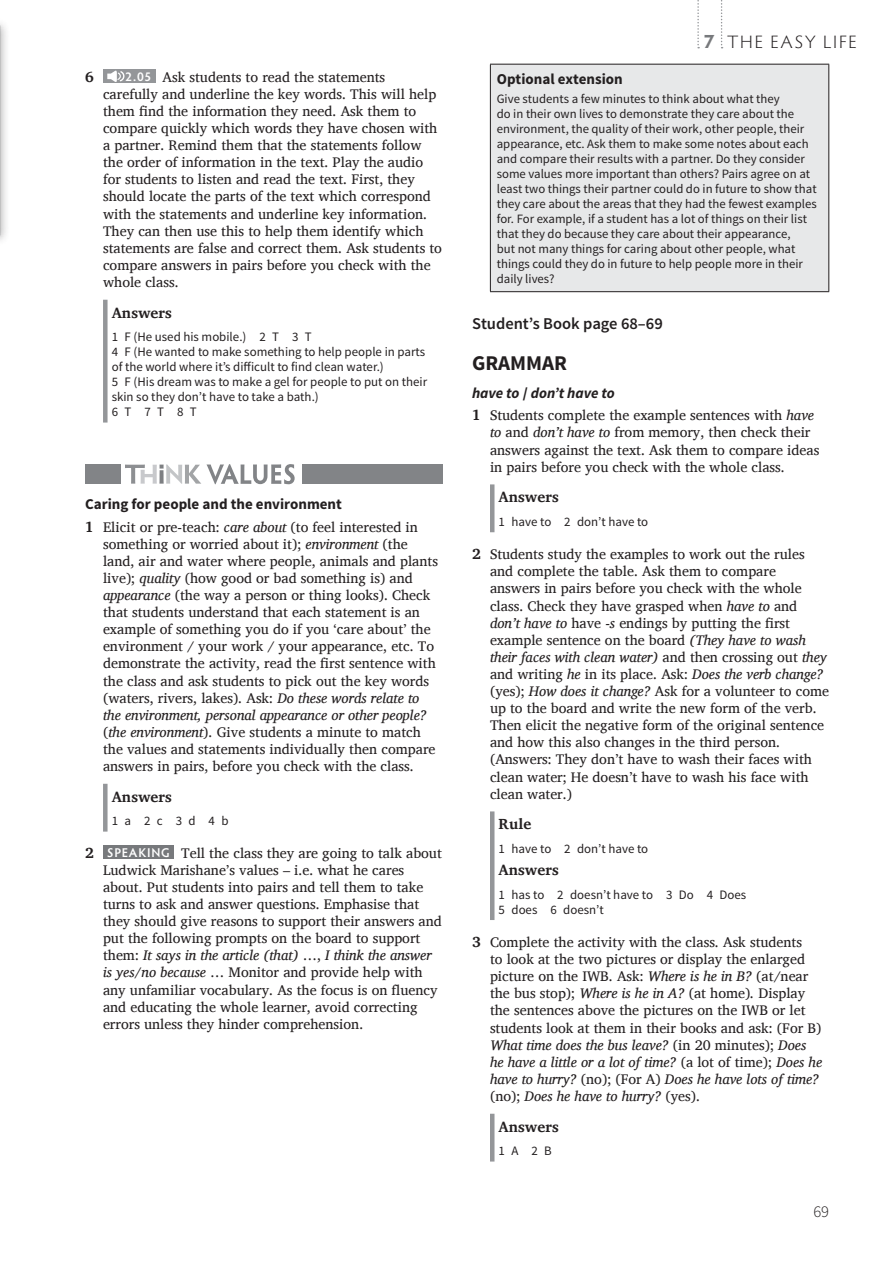
<style>
.page{position:relative;width:893px;height:1263px;background:#fff}
.page>*{position:absolute;margin:0;border:0;box-sizing:border-box;transform-origin:0 0}
.t1{font:700 21px "Source Sans Pro";color:#231f20}
.t2{font:300 18px "Hypatia Sans Pro";letter-spacing:.105em;color:#231f20;scale:1.05 1}
.t3{font:600 16.5px "Source Sans Pro";color:#231f20}
.t4{font:300 16.5px "Source Sans Pro";color:#231f20}
.t5{font:700 15px "Source Sans Pro";color:#231f20}
.t6{font:700 15px "Charis SIL";color:#231f20}
.t7{font:italic 700 15px "Source Sans Pro";color:#231f20}
.t8{font:14.25px/17.1px "Charis SIL";color:#231f20}
.t9{font:12.9px/15px "Source Sans Pro";color:#231f20}
.t10{font:12.75px/15px "Source Sans Pro";color:#231f20}
.s1{font-family:"Hypatia Sans Pro";font-weight:600;font-size:12.75px;color:#fff}
.s2{font-weight:700;font-size:15px}
.s3{font-style:italic}
.s4{font-weight:700;font-size:19.5px;color:#77797c}
.s5{font-style:normal}
</style>
<div class="page">
<svg style="left:721px;top:0;width:2px;height:48px"></svg>
<svg style="left:697px;top:0;width:2px;height:48px"></svg>
<div style="left:103px;top:70px;width:53px;height:13px;background:#949699"></div>
<svg style="left:107px;top:69px;width:18px;height:13px"></svg>
<div style="left:103px;top:300px;width:5px;height:123px;background:#949699"></div>
<svg style="left:125px;top:464px;width:170px;height:20px"></svg>
<div style="left:85px;top:464px;width:35px;height:20px;background:#828487"></div>
<div style="left:302px;top:464px;width:140px;height:20px;background:#828487"></div>
<div style="left:103px;top:784px;width:5px;height:48px;background:#949699"></div>
<div style="left:103px;top:846px;width:70px;height:13px;background:#77797c"></div>
<div style="left:490px;top:64px;width:339px;height:228px;background:#e7e8e9"></div>
<hr style="left:490px;top:65px;width:1px;height:226px;background:#231f20">
<hr style="left:828px;top:65px;width:1px;height:226px;background:#231f20">
<hr style="left:490px;top:64px;width:339px;height:1px;background:#231f20">
<hr style="left:490px;top:291px;width:339px;height:1px;background:#231f20">
<hr style="left:490px;top:484px;width:4px;height:48px;background:#949699">
<hr style="left:490px;top:811px;width:4px;height:109px;background:#949699">
<hr style="left:490px;top:1114px;width:4px;height:47px;background:#949699">
<div style="left:0;top:18px;width:11px;height:228px;background:#231f20;opacity:.35"></div>
<p class="t6" style="left:85px;top:68px;width:10px">6</p>
<p class="t8" style="left:103px;top:68px;width:340px;text-indent:22px"><span class="s1">2.05</span> Ask students to read the statements carefully and underline the key words. This will help them find the information they need. Ask them to compare quickly which words they have chosen with a partner. Remind them that the statements follow the order of information in the text. Play the audio for students to listen and read the text. First, they should locate the parts of the text which correspond with the statements and underline key information.<br>They can then use this to help them identify which statements are false and correct them. Ask students to compare answers in pairs before you check with the whole class.</p>
<p class="t6" style="left:112px;top:304px;width:62px">Answers</p>
<p class="t9" style="left:112px;top:330px;width:317px">1 F (He used his mobile.) 2 T 3 T<br>4 F (He wanted to make something to help people in parts of the world where it’s difficult to find clean water.)<br>5 F (His dream was to make a gel for people to put on their skin so they don’t have to take a bath.)<br>6T 7T 8T</p>
<p class="t5" style="left:85px;top:495px;width:258px">Caring for people and the environment</p>
<p class="t8" style="left:103px;top:518px;width:336px;text-indent:-18px"><span class="s2">1</span> Elicit or pre-teach: <span class="s3">care about</span> (to feel interested in something or worried about it); <span class="s3">environment</span> (the land, air and water where people, animals and plants live); <span class="s3">quality</span> (how good or bad something is) and <span class="s3">appearance</span> (the way a person or thing looks). Check that students understand that each statement is an example of something you do if you ‘care about’ the environment / your work / your appearance, etc. To demonstrate the activity, read the first sentence with the class and ask students to pick out the key words (waters, rivers, lakes). Ask: <span class="s3">Do these words relate to the environment, personal appearance or other people? </span>(<span class="s3">the environment</span>). Give students a minute to match the values and statements individually then compare answers in pairs, before you check with the class.</p>
<p class="t6" style="left:112px;top:788px;width:62px">Answers</p>
<p class="t9" style="left:112px;top:814px;width:118px">1a 2c 3d 4b</p>
<p class="t8" style="left:103px;top:844px;width:340px;text-indent:-18px"><span class="s2">2</span> <span class="s1">SPEAKING</span> Tell the class they are going to talk about Ludwick Marishane’s values – i.e. what he cares about. Put students into pairs and tell them to take turns to ask and answer questions. Emphasise that they should give reasons to support their answers and put the following prompts on the board to support them: <span class="s3">It says in the article (that)</span> …, <span class="s3">I think the answer is yes</span>/<span class="s3">no because</span> … Monitor and provide help with any unfamiliar vocabulary. As the focus is on fluency and educating the whole learner, avoid correcting errors unless they hinder comprehension.</p>
<p class="t2" style="left:703px;top:30px;width:148px"><span class="s4">7</span> THE EASY LIFE</p>
<p class="t5" style="left:497px;top:69px;width:127px">Optional extension</p>
<p class="t10" style="left:497px;top:92px;width:322px">Give students a few minutes to think about what they<br>do in their own lives to demonstrate they care about the environment, the quality of their work, other people, their appearance, etc. Ask them to make some notes about each and compare their results with a partner. Do they consider some values more important than others? Pairs agree on at least two things their partner could do in future to show that they care about the areas that they had the fewest examples for. For example, if a student has a lot of things on their list that they do because they care about their appearance,<br>but not many things for caring about other people, what things could they do in future to help people more in their daily lives?</p>
<p class="t3" style="left:472px;top:313px;width:192px">Student’s Book page 68–69</p>
<h1 class="t1" style="left:472px;top:349px;width:97px">GRAMMAR</h1>
<p class="t7" style="left:472px;top:384px;width:144px">have to <span class="s5">/</span> don’t have to</p>
<p class="t8" style="left:490px;top:407px;width:331px;text-indent:-18px"><span class="s2">1</span> Students complete the example sentences with <span class="s3">have to</span> and <span class="s3">don’t have to</span> from memory, then check their answers against the text. Ask them to compare ideas in pairs before you check with the whole class.</p>
<p class="t6" style="left:499px;top:488px;width:62px">Answers</p>
<p class="t9" style="left:499px;top:514px;width:151px">1 have to 2 don’t have to</p>
<p class="t8" style="left:490px;top:546px;width:341px;text-indent:-18px"><span class="s2">2</span> Students study the examples to work out the rules and complete the table. Ask them to compare answers in pairs before you check with the whole class. Check they have grasped when <span class="s3">have to</span> and <span class="s3">don’t have to</span> have -<span class="s3">s</span> endings by putting the first example sentence on the board <span class="s3">(They have to wash their faces with clean water)</span> and then crossing out <span class="s3">they </span>and writing <span class="s3">he</span> in its place. Ask: <span class="s3">Does the verb change? </span>(yes); <span class="s3">How does it change?</span> Ask for a volunteer to come up to the board and write the new form of the verb.<br>Then elicit the negative form of the original sentence and how this also changes in the third person. (Answers: They don’t have to wash their faces with clean water; He doesn’t have to wash his face with clean water.)</p>
<p class="t6" style="left:499px;top:815px;width:34px">Rule</p>
<p class="t9" style="left:499px;top:841px;width:151px">1 have to 2 don’t have to</p>
<p class="t6" style="left:499px;top:861px;width:62px">Answers</p>
<p class="t9" style="left:499px;top:887px;width:249px">1 has to 2 doesn’t have to 3 Do 4 Does<br>5 does 6 doesn’t</p>
<p class="t8" style="left:490px;top:933px;width:334px;text-indent:-18px"><span class="s2">3</span> Complete the activity with the class. Ask students<br>to look at the two pictures or display the enlarged picture on the IWB. Ask: <span class="s3">Where is he in B?</span> (at/near the bus stop); <span class="s3">Where is he in A?</span> (at home)<span class="s3">.</span> Display the sentences above the pictures on the IWB or let students look at them in their books and ask: (For B)<br><span class="s3">What time does the bus leave?</span> (in 20 minutes); <span class="s3">Does he have a little or a lot of time?</span> (a lot of time); <span class="s3">Does he have to hurry?</span> (no); (For A) <span class="s3">Does he have lots of time? </span>(no); <span class="s3">Does he have to hurry?</span> (yes).</p>
<p class="t6" style="left:499px;top:1118px;width:62px">Answers</p>
<p class="t9" style="left:499px;top:1143px;width:55px">1A 2B</p>
<p class="t4" style="left:813px;top:1201px;width:17px">69</p>
</div>
